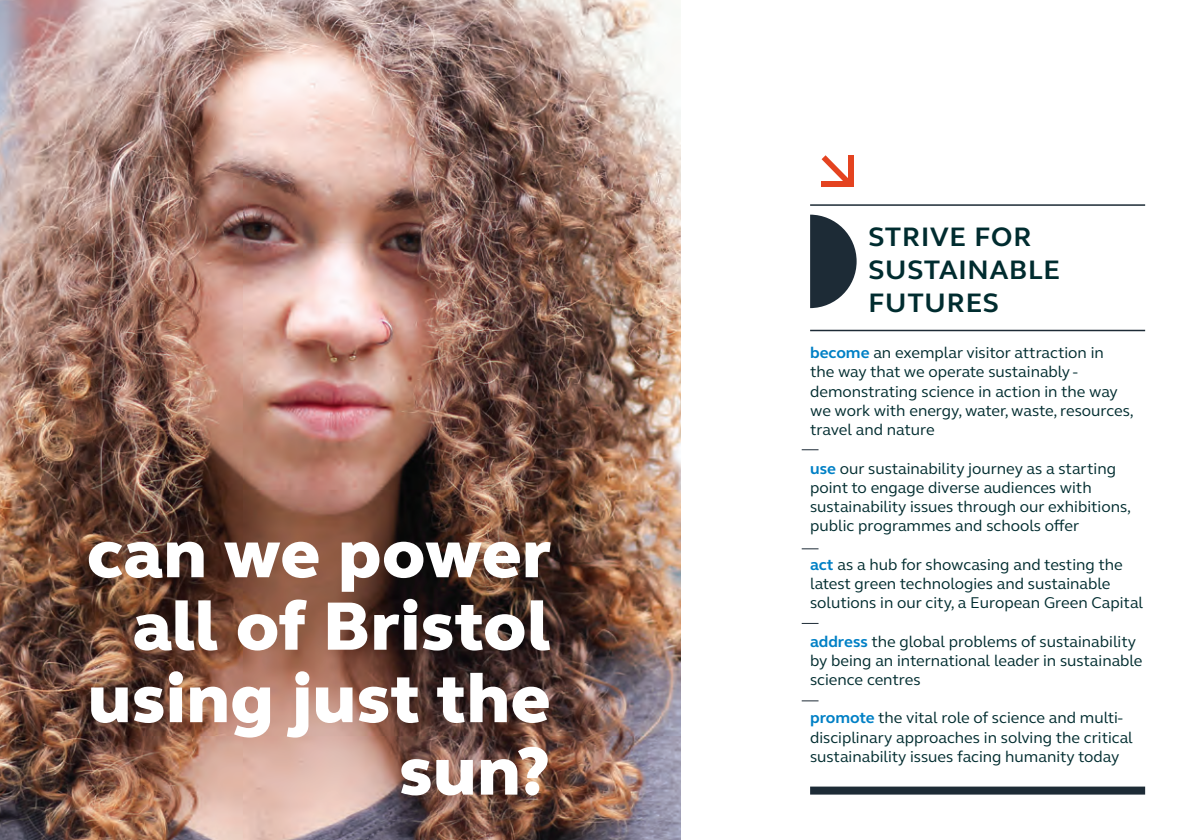
<style>
.page{position:relative;width:1191px;height:840px;background:#fff}
.page>*{position:absolute;margin:0;border:0;box-sizing:border-box;transform-origin:0 0}
.t1{font:800 70px/72.4px "FS Elliot Pro";letter-spacing:.01em;color:#fff;text-align:right}
.t2{font:700 27.4px/32.8px "FS Elliot Pro";letter-spacing:.03em;color:#002c2f}
.t3{font:16px/19.2px "FS Elliot Pro";color:#002c2f}
.s1{font-weight:700;color:#0080c5}
</style>
<div class="page">
<svg style="left:810px;top:214px;width:46px;height:94px"></svg>
<hr style="left:810px;top:329px;width:335px;height:2px;background:#1d2b36">
<hr style="left:810px;top:204px;width:335px;height:2px;background:#1d2b36">
<div style="left:810px;top:786px;width:335px;height:8px;background:#1d2b36"></div>
<svg style="left:801px;top:449px;width:17px;height:1px"></svg>
<svg style="left:801px;top:548px;width:17px;height:1px"></svg>
<svg style="left:802px;top:622px;width:16px;height:1px"></svg>
<svg style="left:801px;top:700px;width:17px;height:1px"></svg>
<div style="left:821px;top:181px;width:32px;height:6px;background:#e44320"></div>
<svg style="left:821px;top:155px;width:26px;height:26px"></svg>
<div style="left:847px;top:155px;width:6px;height:32px;background:#e44320"></div>
<img style="left:0;top:0;width:680px;height:839px">
<p class="t1" style="left:87px;top:516px;width:466px">can we power all of Bristol using just the sun?</p>
<p class="t2" style="left:868px;top:220px;width:193px">STRIVE FOR<br>SUSTAINABLE</p>
<p class="t2" style="left:868px;top:286px;width:132px">FUTURES</p>
<p class="t3" style="left:810px;top:342px;width:295px"><span class="s1">become</span> an exemplar visitor attraction in</p>
<p class="t3" style="left:810px;top:362px;width:269px">the way that we operate sustainably -</p>
<p class="t3" style="left:810px;top:381px;width:309px">demonstrating science in action in the way</p>
<p class="t3" style="left:810px;top:400px;width:325px">we work with energy, water, waste, resources,</p>
<p class="t3" style="left:810px;top:419px;width:126px">travel and nature</p>
<p class="t3" style="left:810px;top:458px;width:307px"><span class="s1">use</span> our sustainability journey as a starting</p>
<p class="t3" style="left:810px;top:477px;width:283px">point to engage diverse audiences with</p>
<p class="t3" style="left:810px;top:496px;width:322px">sustainability issues through our exhibitions, public programmes and schools offer</p>
<p class="t3" style="left:810px;top:554px;width:334px"><span class="s1">act</span> as a hub for showcasing and testing the latest green technologies and sustainable solutions in our city a, European Green Capital</p>
<p class="t3" style="left:810px;top:630px;width:334px"><span class="s1">address</span> the global problems of sustainability by being an international leader in sustainable science centres</p>
<p class="t3" style="left:810px;top:707px;width:314px"><span class="s1">promote</span> the vital role of science and multi-</p>
<p class="t3" style="left:810px;top:746px;width:311px">sustainability issues facing humanity today</p>
<p class="t3" style="left:810px;top:726px;width:324px">disciplinary approaches in solving the critical</p>
</div>
